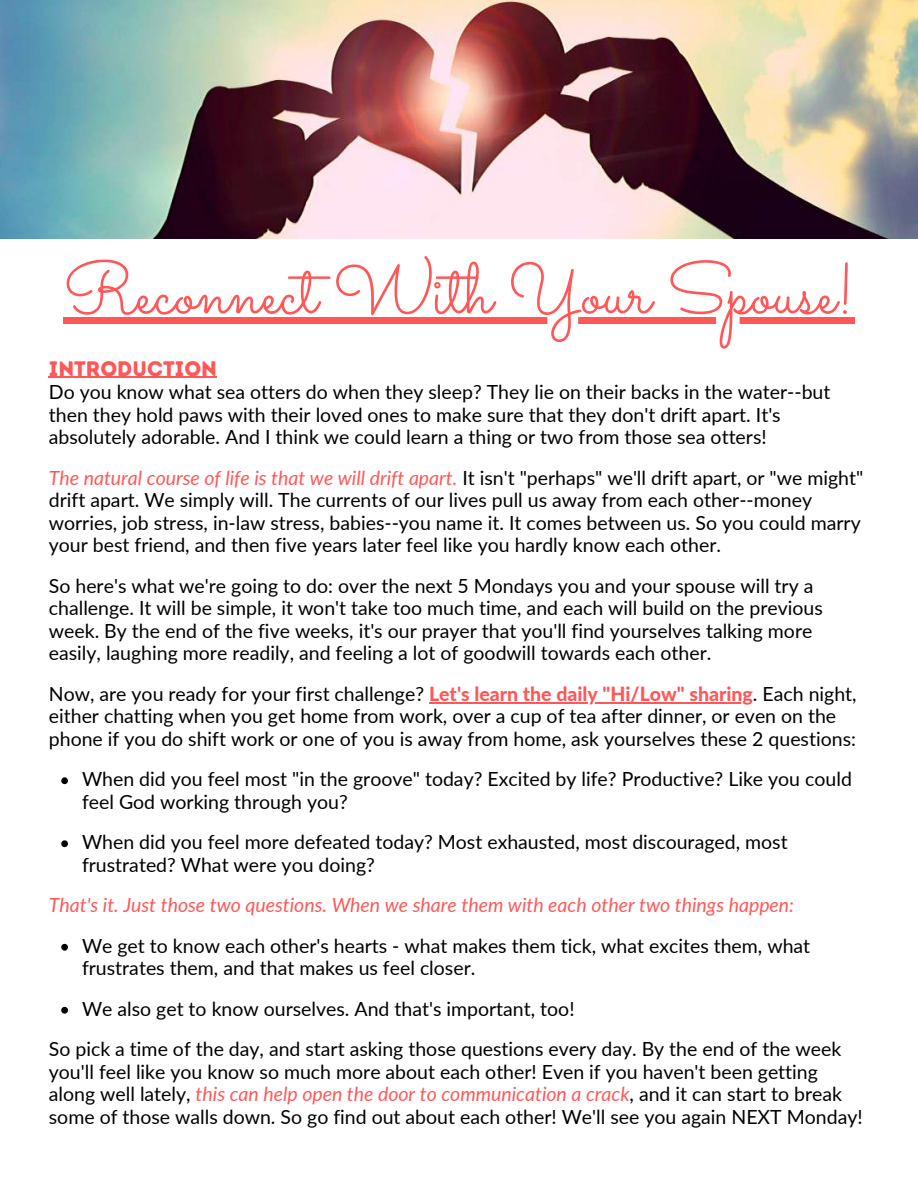
<style>
.page{position:relative;width:918px;height:1188px;background:#fff}
.page>*{position:absolute;margin:0;border:0;box-sizing:border-box;transform-origin:0 0}
.t1{font:72px "Sacramento";color:#ff5757}
.t2{font:21px "Intro Rust Base";color:#ff5757}
.t3{font:19.5px/22.5px "Lato";color:#000}
.t4{font:italic 19.5px "Lato";color:#ff5757}
.s1{font-style:italic;color:#ff5757}
.s2{font-weight:800;color:#ff5757}
</style>
<div class="page">
<svg style="left:61px;top:777px;width:7px;height:7px"></svg>
<svg style="left:61px;top:840px;width:7px;height:7px"></svg>
<svg style="left:61px;top:944px;width:7px;height:7px"></svg>
<svg style="left:61px;top:1007px;width:7px;height:7px"></svg>
<hr style="left:49px;top:377px;width:168px;height:1px;background:#ff5757">
<hr style="left:429px;top:702px;width:324px;height:1px;background:#ff5757">
<img style="left:0;top:0;width:918px;height:238px">
<div style="left:63px;top:317px;width:792px;height:7px;background:#ff5757"></div>
<h1 class="t1" style="left:63px;top:246px;width:793px">Reconnect With Your Spouse!</h1>
<p class="t2" style="left:49px;top:355px;width:170px">INTRODUCTION</p>
<p class="t3" style="left:49px;top:380px;width:783px">Do you know what sea otters do when they sleep? They lie on their backs in the water--but then they hold paws with their loved ones to make sure that they don't drift apart. It's absolutely adorable. And I think we could learn a thing or two from those sea otters!</p>
<p class="t3" style="left:49px;top:466px;width:816px"><span class="s1">The natural course of life is that we will drift apart.</span> It isn't "perhaps" we'll drift apart, or "we might" drift apart. We simply will. The currents of our lives pull us away from each other--money worries, job stress, in-law stress, babies--you name it. It comes between us. So you could marry your best friend, and then five years later feel like you hardly know each other.</p>
<p class="t3" style="left:49px;top:574px;width:776px">So here's what we're going to do: over the next 5 Mondays you and your spouse will try a challenge. It will be simple, it won't take too much time, and each will build on the previous week. By the end of the five weeks, it's our prayer that you'll find yourselves talking more easily, laughing more readily, and feeling a lot of goodwill towards each other.</p>
<p class="t3" style="left:49px;top:682px;width:809px">Now, are you ready for your first challenge? <span class="s2">Let's learn the daily "Hi/Low" sharing</span>. Each night, either chatting when you get home from work, over a cup of tea after dinner, or even on the phone if you do shift work or one of you is away from home, ask yourselves these 2 questions:</p>
<p class="t3" style="left:82px;top:767px;width:771px">When did you feel most "in the groove" today? Excited by life? Productive? Like you could feel God working through you?</p>
<p class="t3" style="left:82px;top:830px;width:707px">When did you feel more defeated today? Most exhausted, most discouraged, most frustrated? What were you doing?</p>
<p class="t4" style="left:49px;top:891px;width:747px">That's it. Just those two questions. When we share them with each other two things happen:</p>
<p class="t3" style="left:82px;top:934px;width:730px">We get to know each other's hearts - what makes them tick, what excites them, what frustrates them, and that makes us feel closer.</p>
<p class="t3" style="left:82px;top:997px;width:494px">We also get to know ourselves. And that's important, too!</p>
<p class="t3" style="left:49px;top:1037px;width:815px">So pick a time of the day, and start asking those questions every day. By the end of the week you'll feel like you know so much more about each other! Even if you haven't been getting along well lately, <span class="s1">this can help open the door to communication a crack</span>, and it can start to break some of those walls down. So go find out about each other! We'll see you again NEXT Monday!</p>
</div>
